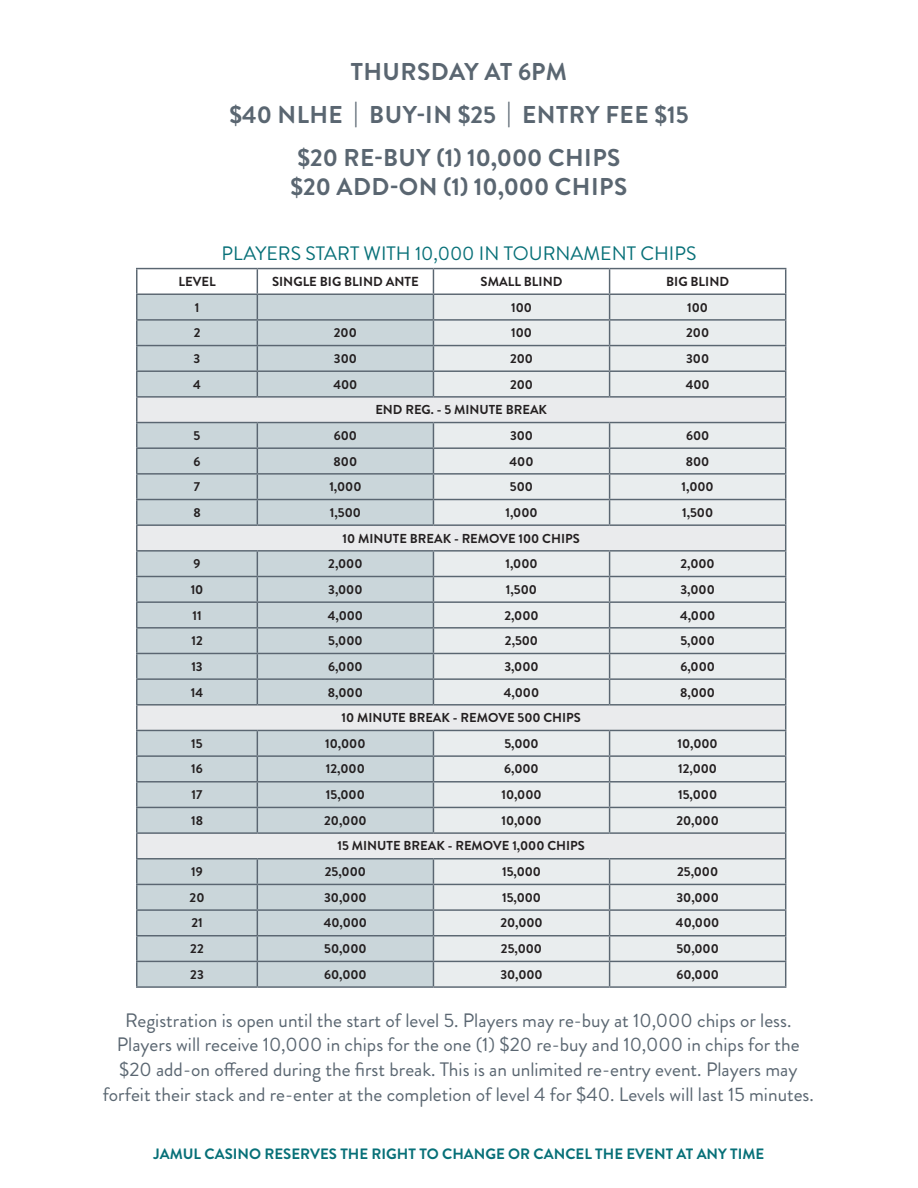
<style>
.page{position:relative;width:918px;height:1188px;background:#fff}
.page>*{position:absolute;margin:0;border:0;box-sizing:border-box;transform-origin:0 0}
.t1{font:700 24.3px/28.8px "Brandon Grotesque";letter-spacing:.02em;color:#5a6671}
.t2{font:19.5px/24.9px "Brandon Grotesque";color:#5a6671;text-align:center}
.t3{font:19.5px "Brandon Grotesque";color:#077078}
.t4{font:700 15px "Brandon Grotesque";color:#077078}
.t5{font:700 13.05px "Brandon Grotesque";color:#231f20}
.t6{font:700 12.9px "Brandon Grotesque";color:#231f20}
</style>
<div class="page">
<hr style="left:136px;top:268px;width:121px;height:1px;background:#5a6671">
<hr style="left:257px;top:268px;width:176px;height:1px;background:#5a6671">
<hr style="left:433px;top:268px;width:177px;height:1px;background:#5a6671">
<hr style="left:610px;top:268px;width:176px;height:1px;background:#5a6671">
<svg style="left:136px;top:269px;width:650px;height:717px;background:#d6dcdf"></svg>
<hr style="left:136px;top:986px;width:121px;height:2px;background:#5a6671">
<hr style="left:257px;top:986px;width:176px;height:2px;background:#5a6671">
<hr style="left:433px;top:986px;width:177px;height:2px;background:#5a6671">
<hr style="left:610px;top:986px;width:176px;height:2px;background:#5a6671">
<p class="t1" style="left:351px;top:57px;width:218px">THURSDAY AT 6PM</p>
<p class="t1" style="left:229px;top:101px;width:461px">$40 NLHE | BUY-IN $25 | ENTRY FEE $15</p>
<p class="t1" style="left:290px;top:144px;width:338px">$20 RE-BUY (1) 10,000 CHIPS $20 ADD-ON (1) 10,000 CHIPS</p>
<p class="t3" style="left:222px;top:240px;width:476px">PLAYERS START WITH 10,000 IN TOURNAMENT CHIPS</p>
<p class="t5" style="left:178px;top:272px;width:39px">LEVEL</p>
<p class="t5" style="left:272px;top:272px;width:148px">SINGLE BIG BLIND ANTE</p>
<p class="t5" style="left:481px;top:272px;width:83px">SMALL BLIND</p>
<p class="t5" style="left:666px;top:272px;width:64px">BIG BLIND</p>
<p class="t6" style="left:195px;top:298px;width:6px">1</p>
<p class="t6" style="left:511px;top:298px;width:22px">100</p>
<p class="t6" style="left:687px;top:298px;width:22px">100</p>
<p class="t6" style="left:194px;top:324px;width:8px">2</p>
<p class="t6" style="left:334px;top:324px;width:24px">200</p>
<p class="t6" style="left:511px;top:324px;width:22px">100</p>
<p class="t6" style="left:686px;top:324px;width:24px">200</p>
<p class="t6" style="left:194px;top:349px;width:8px">3</p>
<p class="t6" style="left:334px;top:349px;width:24px">300</p>
<p class="t6" style="left:510px;top:349px;width:24px">200</p>
<p class="t6" style="left:686px;top:349px;width:24px">300</p>
<p class="t6" style="left:193px;top:375px;width:9px">4</p>
<p class="t6" style="left:333px;top:375px;width:25px">400</p>
<p class="t6" style="left:510px;top:375px;width:24px">200</p>
<p class="t6" style="left:686px;top:375px;width:25px">400</p>
<p class="t6" style="left:375px;top:401px;width:173px">END REG. - 5 MINUTE BREAK</p>
<p class="t6" style="left:194px;top:426px;width:8px">5</p>
<p class="t6" style="left:334px;top:426px;width:25px">600</p>
<p class="t6" style="left:510px;top:426px;width:24px">300</p>
<p class="t6" style="left:686px;top:426px;width:25px">600</p>
<p class="t6" style="left:194px;top:452px;width:8px">6</p>
<p class="t6" style="left:334px;top:452px;width:25px">800</p>
<p class="t6" style="left:510px;top:452px;width:25px">400</p>
<p class="t6" style="left:686px;top:452px;width:25px">800</p>
<p class="t6" style="left:194px;top:478px;width:8px">7</p>
<p class="t6" style="left:329px;top:478px;width:34px">1,000</p>
<p class="t6" style="left:510px;top:478px;width:25px">500</p>
<p class="t6" style="left:682px;top:478px;width:34px">1,000</p>
<p class="t6" style="left:193px;top:503px;width:9px">8</p>
<p class="t6" style="left:330px;top:503px;width:33px">1,500</p>
<p class="t6" style="left:505px;top:503px;width:34px">1,000</p>
<p class="t6" style="left:682px;top:503px;width:33px">1,500</p>
<p class="t6" style="left:343px;top:529px;width:239px">10 MINUTE BREAK - REMOVE 100 CHIPS</p>
<p class="t6" style="left:194px;top:555px;width:8px">9</p>
<p class="t6" style="left:328px;top:555px;width:36px">2,000</p>
<p class="t6" style="left:505px;top:555px;width:34px">1,000</p>
<p class="t6" style="left:681px;top:555px;width:36px">2,000</p>
<p class="t6" style="left:191px;top:580px;width:14px">10</p>
<p class="t6" style="left:328px;top:580px;width:36px">3,000</p>
<p class="t6" style="left:506px;top:580px;width:33px">1,500</p>
<p class="t6" style="left:681px;top:580px;width:36px">3,000</p>
<p class="t6" style="left:192px;top:606px;width:11px">11</p>
<p class="t6" style="left:328px;top:606px;width:37px">4,000</p>
<p class="t6" style="left:504px;top:606px;width:36px">2,000</p>
<p class="t6" style="left:680px;top:606px;width:37px">4,000</p>
<p class="t6" style="left:191px;top:632px;width:13px">12</p>
<p class="t6" style="left:328px;top:632px;width:36px">5,000</p>
<p class="t6" style="left:505px;top:632px;width:35px">2,500</p>
<p class="t6" style="left:680px;top:632px;width:36px">5,000</p>
<p class="t6" style="left:191px;top:657px;width:13px">13</p>
<p class="t6" style="left:328px;top:657px;width:36px">6,000</p>
<p class="t6" style="left:504px;top:657px;width:36px">3,000</p>
<p class="t6" style="left:680px;top:657px;width:36px">6,000</p>
<p class="t6" style="left:191px;top:683px;width:14px">14</p>
<p class="t6" style="left:328px;top:683px;width:36px">8,000</p>
<p class="t6" style="left:504px;top:683px;width:37px">4,000</p>
<p class="t6" style="left:680px;top:683px;width:36px">8,000</p>
<p class="t6" style="left:341px;top:709px;width:241px">10 MINUTE BREAK - REMOVE 500 CHIPS</p>
<p class="t6" style="left:191px;top:734px;width:13px">15</p>
<p class="t6" style="left:325px;top:734px;width:42px">10,000</p>
<p class="t6" style="left:504px;top:734px;width:36px">5,000</p>
<p class="t6" style="left:678px;top:734px;width:42px">10,000</p>
<p class="t6" style="left:191px;top:760px;width:13px">16</p>
<p class="t6" style="left:326px;top:760px;width:40px">12,000</p>
<p class="t6" style="left:504px;top:760px;width:36px">6,000</p>
<p class="t6" style="left:678px;top:760px;width:40px">12,000</p>
<p class="t6" style="left:192px;top:786px;width:12px">17</p>
<p class="t6" style="left:326px;top:786px;width:40px">15,000</p>
<p class="t6" style="left:501px;top:786px;width:42px">10,000</p>
<p class="t6" style="left:678px;top:786px;width:40px">15,000</p>
<p class="t6" style="left:191px;top:811px;width:13px">18</p>
<p class="t6" style="left:324px;top:811px;width:44px">20,000</p>
<p class="t6" style="left:501px;top:811px;width:42px">10,000</p>
<p class="t6" style="left:676px;top:811px;width:44px">20,000</p>
<p class="t6" style="left:338px;top:837px;width:249px">15 MINUTE BREAK - REMOVE 1,000 CHIPS</p>
<p class="t6" style="left:191px;top:863px;width:13px">19</p>
<p class="t6" style="left:325px;top:863px;width:43px">25,000</p>
<p class="t6" style="left:502px;top:863px;width:40px">15,000</p>
<p class="t6" style="left:677px;top:863px;width:43px">25,000</p>
<p class="t6" style="left:190px;top:888px;width:16px">20</p>
<p class="t6" style="left:324px;top:888px;width:44px">30,000</p>
<p class="t6" style="left:502px;top:888px;width:40px">15,000</p>
<p class="t6" style="left:676px;top:888px;width:44px">30,000</p>
<p class="t6" style="left:191px;top:914px;width:13px">21</p>
<p class="t6" style="left:324px;top:914px;width:45px">40,000</p>
<p class="t6" style="left:500px;top:914px;width:44px">20,000</p>
<p class="t6" style="left:676px;top:914px;width:45px">40,000</p>
<p class="t6" style="left:190px;top:940px;width:15px">22</p>
<p class="t6" style="left:324px;top:940px;width:44px">50,000</p>
<p class="t6" style="left:501px;top:940px;width:43px">25,000</p>
<p class="t6" style="left:676px;top:940px;width:44px">50,000</p>
<p class="t6" style="left:190px;top:965px;width:15px">23</p>
<p class="t6" style="left:324px;top:965px;width:44px">60,000</p>
<p class="t6" style="left:500px;top:965px;width:44px">30,000</p>
<p class="t6" style="left:676px;top:965px;width:44px">60,000</p>
<p class="t2" style="left:103px;top:1008px;width:713px">Registration is open until the start of level 5. Players may re-buy at 10,000 chips or less.<br>Players will receive 10,000 in chips for the one (1) $20 re-buy and 10,000 in chips for the $20 add-on offered during the first break. This is an unlimited re-entry event. Players may forfeit their stack and re-enter at the completion of level 4 for $40. Levels will last 15 minutes.</p>
<p class="t4" style="left:154px;top:1143px;width:612px">JAMUL CASINO RESERVES THE RIGHT TO CHANGE OR CANCEL THE EVENT AT ANY TIME</p>
</div>
